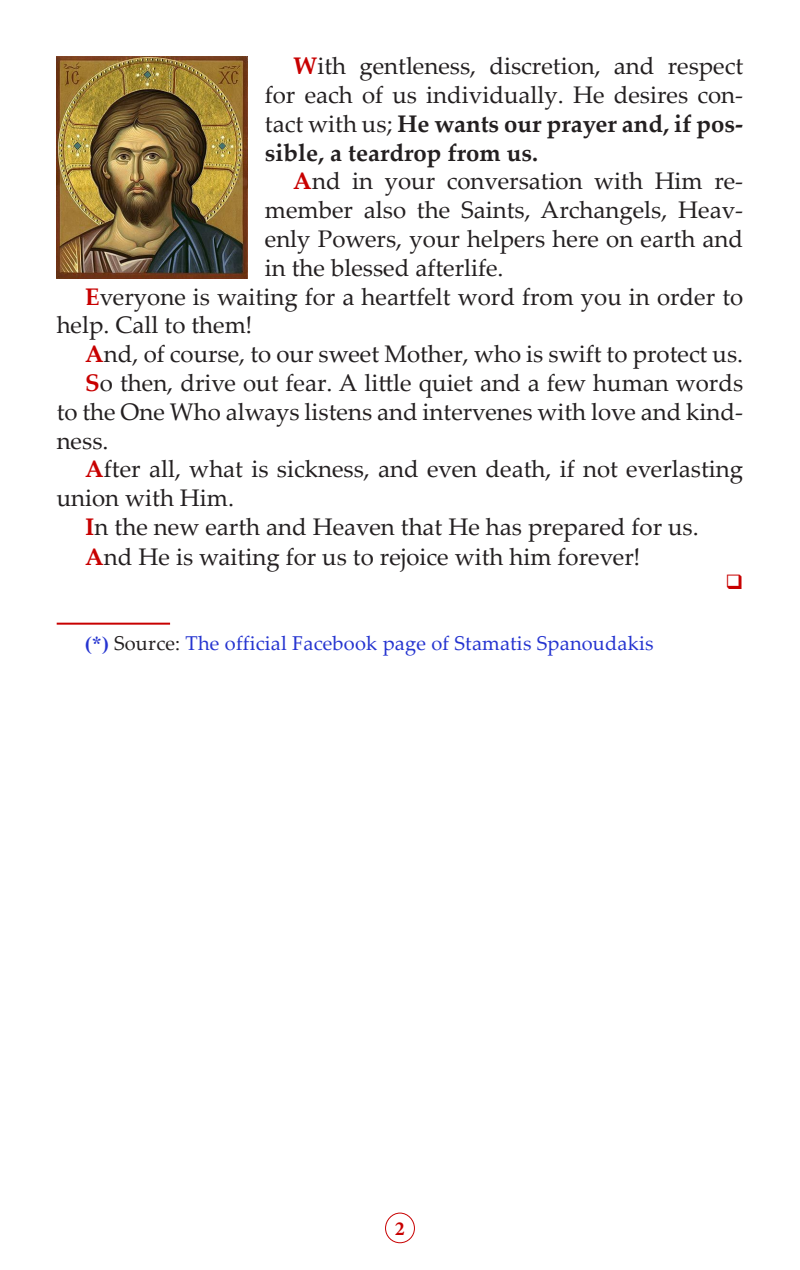
<style>
.page{position:relative;width:800px;height:1270px;background:#fff}
.page>*{position:absolute;margin:0;border:0;box-sizing:border-box;transform-origin:0 0}
.t1{font:24px/28.8px "Palatino Linotype";color:#231f20;text-align:justify}
.t2{font:20px "Palatino Linotype";letter-spacing:.01em;color:#2534d0}
.t3{font:700 20px "Minion Pro";color:#c80000}
.s1{font-weight:700;color:#c80000}
.s2{font-weight:700}
.s3{font-family:"CTOS New Times Bold Test 1"}
.s4{color:#231f20}
</style>
<div class="page">
<div style="left:385px;top:1213px;width:30px;height:30px;border:1px solid #c80000;border-radius:50%"></div>
<img style="left:57px;top:57px;width:191px;height:222px">
<hr style="left:57px;top:623px;width:113px;height:2px;background:#c80000">
<p class="t1" style="left:265px;top:51px;width:480px;text-indent:28px"><span class="s1">W</span>ith gentleness, discretion, and respect for each of us individually. He desires con&shy;tact with us; <span class="s2">He wants our prayer and, if pos&shy;sible, a teardrop from us.</span></p>
<p class="t1" style="left:265px;top:166px;width:480px;text-indent:28px"><span class="s1">A</span>nd in your conversation with Him re&shy;member also the Saints, Archangels, Heav&shy;enly Powers, your helpers here on earth and in the blessed afterlife.</p>
<p class="t1" style="left:57px;top:281px;width:688px;text-indent:28px"><span class="s1">E</span>veryone is waiting for a heartfelt word from you in order to help. Call to them!</p>
<p class="t1" style="left:85px;top:339px;width:660px"><span class="s1">A</span>nd, of course, to our sweet Mother, who is swift to protect us.</p>
<p class="t1" style="left:57px;top:368px;width:688px;text-indent:28px"><span class="s1">S</span>o then, drive out fear. A little quiet and a few human words to the One Who always listens and intervenes with love and kind&shy;ness.</p>
<p class="t1" style="left:57px;top:454px;width:688px;text-indent:28px"><span class="s1">A</span>fter all, what is sickness, and even death, if not everlasting union with Him.</p>
<p class="t1" style="left:85px;top:512px;width:615px"><span class="s1">I</span>n the new earth and Heaven that He has prepared for us.</p>
<p class="t1" style="left:85px;top:542px;width:557px"><span class="s1">A</span>nd He is waiting for us to rejoice with him forever!</p>
<p class="t2" style="left:85px;top:629px;width:570px"><span class="s3">(*)</span> <span class="s4">Source:</span> The official Facebook page of Stamatis Spanoudakis</p>
<p class="t3" style="left:395px;top:1214px;width:11px">2</p>
</div>
